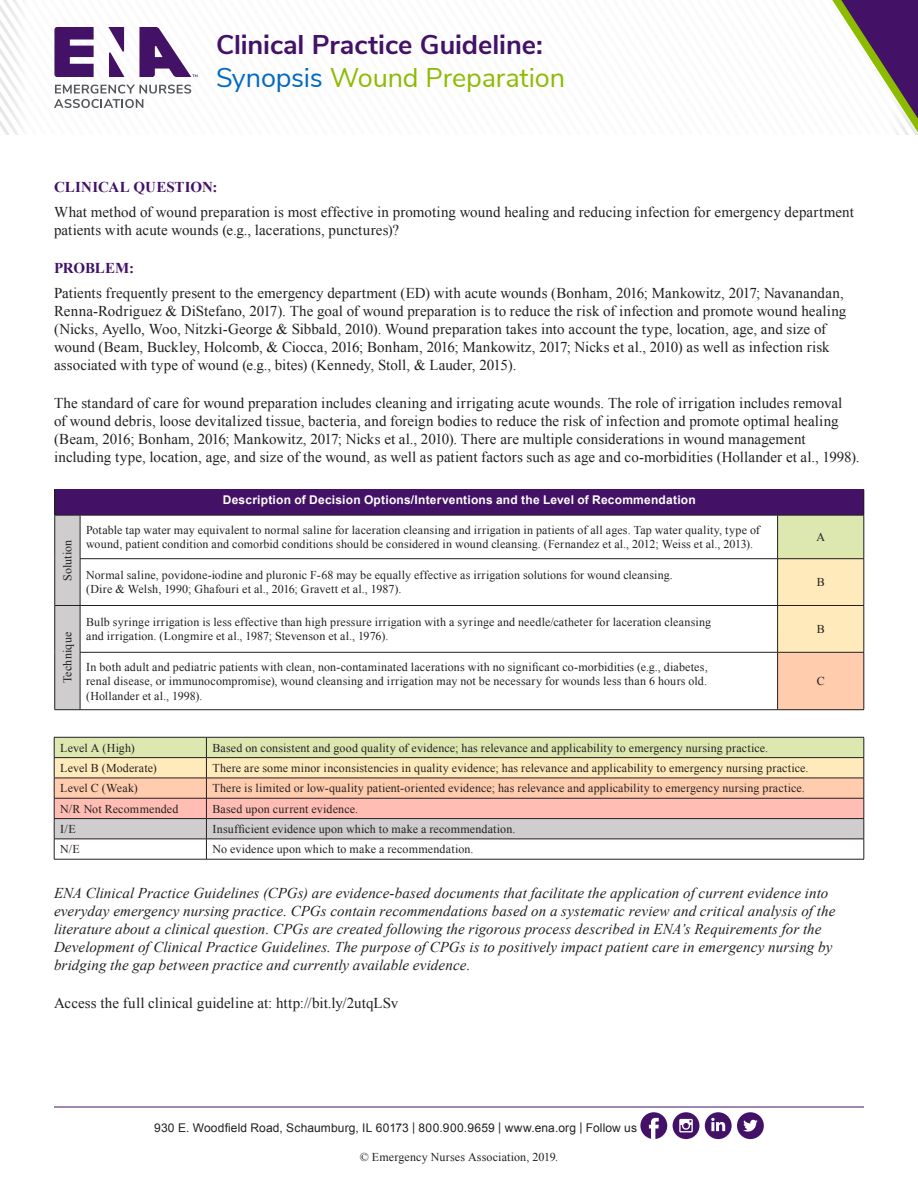
<style>
.page{position:relative;width:918px;height:1188px;background:#fff}
.page>*{position:absolute;margin:0;border:0;box-sizing:border-box;transform-origin:0 0}
.t1{font:700 27px/32.4px "Nunito Sans";letter-spacing:-.005em;color:#431266}
.Body{font:15px/18px "Times New Roman";letter-spacing:.005em;color:#231f20}
.Body-2{font:italic 15px/18px "Times New Roman";letter-spacing:.005em;color:#231f20}
.Subeading{font:700 15px "Times New Roman";color:#431266}
.TABLE_-_Body{font:12px/14.4px "Times New Roman";letter-spacing:.01em;color:#231f20}
.t2{font:12px "Arial";letter-spacing:.015em;color:#231f20}
.TABLE_-_Header_Row{font:700 12px "Arial";letter-spacing:.015em;color:#fff}
.s1{font-weight:400;color:#006ac4}
.s2{font-weight:400;color:#8dbb00}
</style>
<div class="page">
<svg style="left:0;top:0;width:918px;height:135px"></svg>
<hr style="left:54px;top:1107px;width:810px;height:1px;background:#431266">
<svg style="left:640px;top:1112px;width:27px;height:27px"></svg>
<div style="left:673px;top:1112px;width:26px;height:27px;background:#431266;border-radius:50%"></div>
<svg style="left:679px;top:1119px;width:14px;height:13px"></svg>
<div style="left:705px;top:1112px;width:27px;height:27px;background:#431266;border-radius:50%"></div>
<svg style="left:711px;top:1118px;width:14px;height:13px"></svg>
<div style="left:737px;top:1112px;width:27px;height:27px;background:#431266;border-radius:50%"></div>
<svg style="left:743px;top:1120px;width:15px;height:12px"></svg>
<svg style="left:54px;top:737px;width:811px;height:122px"></svg>
<hr style="left:54px;top:859px;width:152px;height:1px;background:#231f20">
<hr style="left:206px;top:859px;width:658px;height:1px;background:#231f20">
<div style="left:55px;top:490px;width:809px;height:25px;background:#431266"></div>
<svg style="left:81px;top:559px;width:696px;height:93px"></svg>
<div style="left:778px;top:515px;width:86px;height:44px;background:#dde7b0"></div>
<div style="left:778px;top:559px;width:86px;height:93px;background:#ffeabb"></div>
<div style="left:778px;top:652px;width:86px;height:58px;background:#ffcdae"></div>
<hr style="left:54px;top:490px;width:2px;height:25px;background:#231f20">
<svg style="left:864px;top:490px;width:1px;height:25px"></svg>
<hr style="left:80px;top:515px;width:698px;height:1px;background:#231f20">
<hr style="left:778px;top:515px;width:86px;height:1px;background:#231f20">
<hr style="left:777px;top:515px;width:1px;height:44px;background:#231f20">
<hr style="left:864px;top:515px;width:1px;height:44px;background:#231f20">
<hr style="left:80px;top:558px;width:698px;height:1px;background:#231f20">
<hr style="left:778px;top:558px;width:86px;height:1px;background:#231f20">
<hr style="left:777px;top:559px;width:1px;height:46px;background:#231f20">
<hr style="left:864px;top:559px;width:1px;height:46px;background:#231f20">
<hr style="left:80px;top:605px;width:698px;height:1px;background:#231f20">
<hr style="left:777px;top:606px;width:1px;height:46px;background:#231f20">
<hr style="left:864px;top:606px;width:1px;height:46px;background:#231f20">
<hr style="left:80px;top:652px;width:698px;height:1px;background:#231f20">
<hr style="left:80px;top:652px;width:1px;height:58px;background:#231f20">
<svg style="left:55px;top:515px;width:25px;height:195px"></svg>
<hr style="left:80px;top:709px;width:698px;height:1px;background:#231f20">
<hr style="left:778px;top:605px;width:86px;height:1px;background:#231f20">
<hr style="left:778px;top:652px;width:86px;height:1px;background:#231f20">
<hr style="left:777px;top:652px;width:1px;height:58px;background:#231f20">
<hr style="left:864px;top:652px;width:1px;height:58px;background:#231f20">
<hr style="left:778px;top:709px;width:86px;height:1px;background:#231f20">
<hr style="left:54px;top:515px;width:1px;height:44px;background:#231f20">
<hr style="left:80px;top:515px;width:1px;height:44px;background:#231f20">
<hr style="left:54px;top:559px;width:1px;height:46px;background:#231f20">
<hr style="left:80px;top:559px;width:1px;height:46px;background:#231f20">
<hr style="left:54px;top:606px;width:1px;height:46px;background:#231f20">
<hr style="left:80px;top:606px;width:1px;height:46px;background:#231f20">
<hr style="left:54px;top:652px;width:1px;height:58px;background:#231f20">
<h1 class="t1" style="left:216px;top:27px;width:351px">Clinical Practice Guideline:<br><span class="s1">Synopsis</span> <span class="s2">Wound Preparation</span></h1>
<p class="Subeading" style="left:54px;top:177px;width:165px">CLINICAL QUESTION:</p>
<p class="Body" style="left:54px;top:203px;width:801px">What method of wound preparation is most effective in promoting wound healing and reducing infection for emergency department patients with acute wounds (e.g., lacerations, punctures)?</p>
<p class="Subeading" style="left:54px;top:258px;width:82px">PROBLEM:</p>
<p class="Body" style="left:54px;top:284px;width:794px">Patients frequently present to the emergency department (ED) with acute wounds (Bonham, 2016; Mankowitz, 2017; Navanandan, Renna-Rodriguez &amp; DiStefano, 2017). The goal of wound preparation is to reduce the risk of infection and promote wound healing (Nicks, Ayello, Woo, Nitzki-George &amp; Sibbald, 2010). Wound preparation takes into account the type, location, age, and size of wound (Beam, Buckley, Holcomb, &amp; Ciocca, 2016; Bonham, 2016; Mankowitz, 2017; Nicks et al., 2010) as well as infection risk associated with type of wound (e.g., bites) (Kennedy, Stoll, &amp; Lauder, 2015).</p>
<p class="Body" style="left:54px;top:394px;width:807px">The standard of care for wound preparation includes cleaning and irrigating acute wounds. The role of irrigation includes removal<br>of wound debris, loose devitalized tissue, bacteria, and foreign bodies to reduce the risk of infection and promote optimal healing (Beam, 2016; Bonham, 2016; Mankowitz, 2017; Nicks et al., 2010). There are multiple considerations in wound management including type, location, age, and size of the wound, as well as patient factors such as age and co-morbidities (Hollander et al., 1998).</p>
<p class="TABLE_-_Body" style="left:60px;top:581px;width:43px;rotate:-90deg">Solution</p>
<p class="TABLE_-_Body" style="left:60px;top:683px;width:53px;rotate:-90deg">Technique</p>
<p class="TABLE_-_Header_Row" style="left:223px;top:492px;width:474px">Description of Decision Options/Interventions and the Level of Recommendation</p>
<p class="TABLE_-_Body" style="left:86px;top:522px;width:675px">Potable tap water may equivalent to normal saline for laceration cleansing and irrigation in patients of all ages. Tap water quality, type of wound, patient condition and comorbid conditions should be considered in wound cleansing. (Fernandez et al., 2012; Weiss et al., 2013).</p>
<p class="TABLE_-_Body" style="left:816px;top:530px;width:10px">A</p>
<p class="TABLE_-_Body" style="left:86px;top:568px;width:588px">Normal saline, povidone-iodine and pluronic F-68 may be equally effective as irrigation solutions for wound cleansing. (Dire &amp; Welsh, 1990; Ghafouri et al., 2016; Gravett et al., 1987).</p>
<p class="TABLE_-_Body" style="left:817px;top:575px;width:10px">B</p>
<p class="TABLE_-_Body" style="left:86px;top:614px;width:627px">Bulb syringe irrigation is less effective than high pressure irrigation with a syringe and needle/catheter for laceration cleansing and irrigation. (Longmire et al., 1987; Stevenson et al., 1976).</p>
<p class="TABLE_-_Body" style="left:817px;top:622px;width:10px">B</p>
<p class="TABLE_-_Body" style="left:86px;top:659px;width:623px;text-align:justify">In both adult and pediatric patients with clean, non-contaminated lacerations with no significant co-morbidities (e.g., diabetes, renal disease, or immunocompromise), wound cleansing and irrigation may not be necessary for wounds less than 6 hours old. (Hollander et al., 1998).</p>
<p class="TABLE_-_Body" style="left:817px;top:674px;width:10px">C</p>
<p class="TABLE_-_Body" style="left:60px;top:740px;width:76px">Level A (High)</p>
<p class="TABLE_-_Body" style="left:212px;top:740px;width:557px">Based on consistent and good quality of evidence; has relevance and applicability to emergency nursing practice.</p>
<p class="TABLE_-_Body" style="left:60px;top:761px;width:98px">Level B (Moderate)</p>
<p class="TABLE_-_Body" style="left:212px;top:761px;width:598px">There are some minor inconsistencies in quality evidence; has relevance and applicability to emergency nursing practice.</p>
<p class="TABLE_-_Body" style="left:60px;top:781px;width:79px">Level C (Weak)</p>
<p class="TABLE_-_Body" style="left:212px;top:781px;width:594px">There is limited or low-quality patient-oriented evidence; has relevance and applicability to emergency nursing practice.</p>
<p class="TABLE_-_Body" style="left:60px;top:801px;width:120px">N/R Not Recommended</p>
<p class="TABLE_-_Body" style="left:212px;top:801px;width:147px">Based upon current evidence.</p>
<p class="TABLE_-_Body" style="left:60px;top:821px;width:17px">I/E</p>
<p class="TABLE_-_Body" style="left:212px;top:821px;width:305px">Insufficient evidence upon which to make a recommendation.</p>
<p class="TABLE_-_Body" style="left:60px;top:842px;width:21px">N/E</p>
<p class="TABLE_-_Body" style="left:212px;top:842px;width:263px">No evidence upon which to make a recommendation.</p>
<p class="Body-2" style="left:54px;top:883px;width:783px">ENA Clinical Practice Guidelines (CPGs) are evidence-based documents that facilitate the application of current evidence into everyday emergency nursing practice. CPGs contain recommendations based on a systematic review and critical analysis of the literature about a clinical question. CPGs are created following the rigorous process described in ENA’s Requirements for the Development of Clinical Practice Guidelines. The purpose of CPGs is to positively impact patient care in emergency nursing by bridging the gap between practice and currently available evidence.</p>
<p class="Body" style="left:54px;top:994px;width:346px">Access the full clinical guideline at: http://bit.ly/2utqLSv</p>
<p class="t2" style="left:154px;top:1120px;width:484px">930 E. Woodfield Road, Schaumburg, IL 60173 | 800.900.9659 | www.ena.org | Follow us</p>
<p class="TABLE_-_Body" style="left:360px;top:1150px;width:200px">© Emergency Nurses Association, 2019.</p>
</div>
